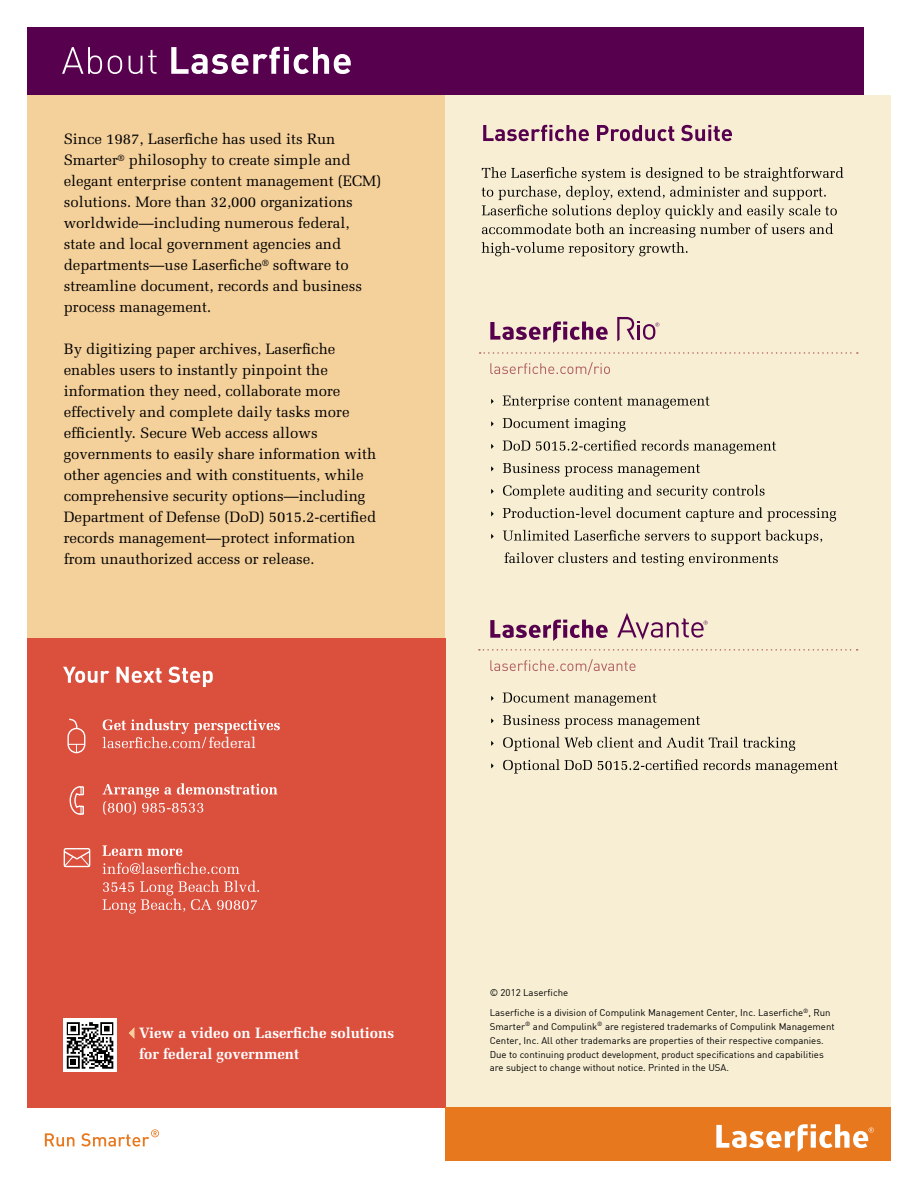
<style>
.page{position:relative;width:918px;height:1188px;background:#fff}
.page>*{position:absolute;margin:0;border:0;box-sizing:border-box;transform-origin:0 0}
.t1{font:15.15px "Melior";color:#fff}
.t2{font:15px/21px "Melior";color:#000}
.t3{font:700 15px/21px "Melior";color:#fff}
.t4{font:9.6px/13.8px "DIN";color:#000}
</style>
<div class="page">
<div style="left:27px;top:95px;width:419px;height:543px;background:#f4d09b"></div>
<div style="left:446px;top:95px;width:445px;height:1012px;background:#f7eed4"></div>
<div style="left:27px;top:638px;width:419px;height:469px;background:#db4f3d"></div>
<div style="left:27px;top:27px;width:837px;height:68px;background:#56004e"></div>
<svg style="left:63px;top:667px;width:150px;height:20px"></svg>
<svg style="left:482px;top:167px;width:362px;height:89px"></svg>
<svg style="left:483px;top:125px;width:249px;height:16px"></svg>
<svg style="left:62px;top:47px;width:289px;height:27px"></svg>
<svg style="left:45px;top:1133px;width:29px;height:14px"></svg>
<svg style="left:81px;top:1129px;width:78px;height:18px"></svg>
<div style="left:446px;top:1107px;width:445px;height:54px;background:#e8781e"></div>
<svg style="left:716px;top:1124px;width:158px;height:28px"></svg>
<svg style="left:480px;top:352px;width:378px;height:2px"></svg>
<svg style="left:479px;top:649px;width:379px;height:2px"></svg>
<svg style="left:491px;top:759px;width:347px;height:15px"></svg>
<svg style="left:491px;top:737px;width:304px;height:14px"></svg>
<svg style="left:491px;top:715px;width:209px;height:14px"></svg>
<svg style="left:491px;top:693px;width:166px;height:13px"></svg>
<svg style="left:490px;top:659px;width:146px;height:13px"></svg>
<svg style="left:504px;top:552px;width:274px;height:15px"></svg>
<svg style="left:491px;top:530px;width:331px;height:14px"></svg>
<svg style="left:491px;top:507px;width:345px;height:15px"></svg>
<svg style="left:491px;top:485px;width:274px;height:14px"></svg>
<svg style="left:491px;top:463px;width:209px;height:14px"></svg>
<svg style="left:491px;top:440px;width:285px;height:14px"></svg>
<svg style="left:491px;top:418px;width:135px;height:14px"></svg>
<svg style="left:491px;top:395px;width:219px;height:14px"></svg>
<svg style="left:490px;top:362px;width:120px;height:13px"></svg>
<div style="left:64px;top:848px;width:26px;height:19px;border:1px solid #fff;border-radius:2px"></div>
<svg style="left:64px;top:850px;width:26px;height:17px"></svg>
<div style="left:67px;top:728px;width:18px;height:25px;border:1px solid #fff;border-radius:8px"></div>
<svg style="left:68px;top:744px;width:17px;height:9px"></svg>
<svg style="left:69px;top:718px;width:9px;height:12px"></svg>
<svg style="left:69px;top:786px;width:15px;height:29px"></svg>
<svg style="left:102px;top:783px;width:176px;height:32px"></svg>
<svg style="left:102px;top:881px;width:157px;height:33px"></svg>
<svg style="left:103px;top:863px;width:137px;height:11px"></svg>
<svg style="left:102px;top:845px;width:80px;height:11px"></svg>
<svg style="left:490px;top:620px;width:118px;height:21px"></svg>
<svg style="left:617px;top:613px;width:91px;height:27px"></svg>
<svg style="left:617px;top:317px;width:42px;height:24px"></svg>
<svg style="left:490px;top:322px;width:118px;height:21px"></svg>
<div style="left:63px;top:1018px;width:54px;height:54px;background:#fff"></div>
<svg style="left:67px;top:1022px;width:46px;height:47px"></svg>
<svg style="left:103px;top:719px;width:177px;height:29px"></svg>
<svg style="left:129px;top:1028px;width:5px;height:10px"></svg>
<p class="t2" style="left:64px;top:129px;width:319px">Since 1987, Laserfiche has used its Run Smarter<sup>®</sup> philosophy to create simple and elegant enterprise content management (ECM) solutions. More than 32,000 organizations worldwide—including numerous federal, state and local government agencies and departments—use Laserfiche<sup>®</sup> software to streamline document, records and business process management.</p>
<p class="t2" style="left:64px;top:339px;width:314px">By digitizing paper archives, Laserfiche enables users to instantly pinpoint the information they need, collaborate more effectively and complete daily tasks more efficiently. Secure Web access allows governments to easily share information with other agencies and with constituents, while comprehensive security options—including Department of Defense (DoD) 5015.2-certified records management—protect information from unauthorized access or release.</p>
<p class="t1" style="left:208px;top:734px;width:49px">federal</p>
<p class="t3" style="left:139px;top:1023px;width:257px">View a video on Laserfiche solutions for federal government</p>
<p class="t4" style="left:490px;top:983px;width:342px;line-height:20px">© 2012 Laserfiche<br>Laserfiche is a division of Compulink Management Center, Inc. Laserfiche<sup>®</sup>, Run</p>
<p class="t4" style="left:490px;top:1020px;width:346px">Smarter<sup>®</sup> and Compulink<sup>®</sup> are registered trademarks of Compulink Management Center, Inc. All other trademarks are properties of their respective companies.<br>Due to continuing product development, product specifications and capabilities are subject to change without notice. Printed in the USA.</p>
</div>
